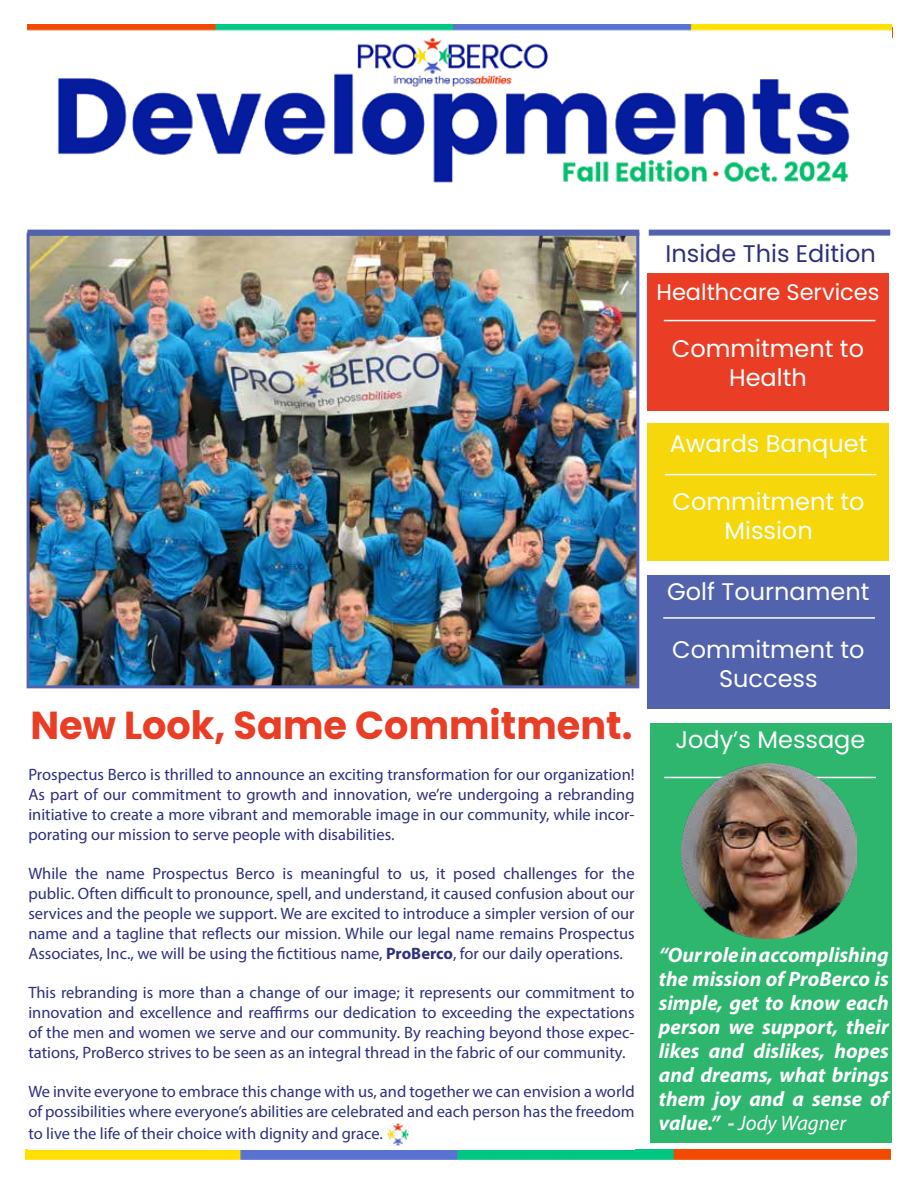
<style>
.page{position:relative;width:918px;height:1188px;background:#fff}
.page>*{position:absolute;margin:0;border:0;box-sizing:border-box;transform-origin:0 0}
.t1{font:700 39px "Poppins";color:#e93e25}
.t2{font:24px/28.8px "Poppins";color:#fff;text-align:center}
.t3{font:24px "Poppins";color:#2e307d}
.t4{font:22.5px "Poppins";color:#fff}
.t5{font:italic 700 21px/24px "Myriad Pro";color:#fff;text-align:justify}
.t6{font:16.5px/19.8px "Myriad Pro";color:#2e307d;text-align:justify}
.s1{font-weight:700}
.s2{font-weight:400}
</style>
<div class="page">
<img style="left:26px;top:1149px;width:865px;height:11px">
<div style="left:649px;top:230px;width:241px;height:6px;background:#5262ad"></div>
<div style="left:647px;top:274px;width:242px;height:137px;background:#e93e25"></div>
<hr style="left:664px;top:320px;width:211px;height:1px;background:#fff">
<div style="left:647px;top:424px;width:242px;height:137px;background:#f5d70c"></div>
<hr style="left:665px;top:474px;width:211px;height:1px;background:#fff">
<div style="left:647px;top:575px;width:243px;height:134px;background:#5262ad"></div>
<hr style="left:663px;top:617px;width:212px;height:2px;background:#fff">
<div style="left:651px;top:723px;width:241px;height:420px;background:#2eb66f"></div>
<hr style="left:664px;top:777px;width:212px;height:1px;background:#fff">
<img style="left:27px;top:24px;width:864px;height:159px">
<img style="left:31px;top:237px;width:604px;height:447px">
<div style="left:27px;top:233px;width:612px;height:455px;border:3px solid #5262ad"></div>
<img style="left:682px;top:764px;width:175px;height:175px">
<img style="left:387px;top:1124px;width:22px;height:21px">
<div style="left:27px;top:230px;width:612px;height:6px;background:#5262ad"></div>
<h1 class="t1" style="left:31px;top:703px;width:603px">New Look, Same Commitment.</h1>
<p class="t6" style="left:28px;top:765px;width:608px">Prospectus Berco is thrilled to announce an exciting transformation for our organization!<br>As part of our commitment to growth and innovation, we’re undergoing a rebranding initiative to create a more vibrant and memorable image in our community, while incor&shy;porating our mission to serve people with disabilities.</p>
<p class="t6" style="left:28px;top:864px;width:608px">While the name Prospectus Berco is meaningful to us, it posed challenges for the public. Often difficult to pronounce, spell, and understand, it caused confusion about our services and the people we support. We are excited to introduce a simpler version of our name and a tagline that reflects our mission. While our legal name remains Prospectus Associates, Inc., we will be using the fictitious name, <span class="s1">ProBerco</span>, for our daily operations.</p>
<p class="t6" style="left:28px;top:983px;width:608px">This rebranding is more than a change of our image; it represents our commitment to innovation and excellence and reaffirms our dedication to exceeding the expectations of the men and women we serve and our community. By reaching beyond those expec&shy;tations, ProBerco strives to be seen as an integral thread in the fabric of our community.</p>
<p class="t6" style="left:28px;top:1082px;width:608px">We invite everyone to embrace this change with us, and together we can envision a world of possibilities where everyone’s abilities are celebrated and each person has the freedom</p>
<p class="t6" style="left:28px;top:1123px;width:356px">to live the life of their choice with dignity and grace.</p>
<h2 class="t3" style="left:666px;top:240px;width:212px">Inside This Edition</h2>
<h3 class="t4" style="left:656px;top:279px;width:225px">Healthcare Services</h3>
<h2 class="t2" style="left:672px;top:335px;width:194px">Commitment to<br>Health</h2>
<h2 class="t2" style="left:670px;top:430px;width:199px">Awards Banquet</h2>
<h2 class="t2" style="left:673px;top:487px;width:194px">Commitment to<br>Mission</h2>
<h2 class="t2" style="left:667px;top:577px;width:204px">Golf Tournament</h2>
<h2 class="t2" style="left:672px;top:635px;width:194px">Commitment to<br>Success</h2>
<h2 class="t2" style="left:675px;top:725px;width:191px">Jody’s Message</h2>
<p class="t5" style="left:659px;top:942px;width:231px">“Our role in accomplishing the mission of ProBerco is simple, get to know each person we support, their likes and dislikes, hopes and dreams, what brings them joy and a sense of value.” - <span class="s2">Jody Wagner</span></p>
</div>
